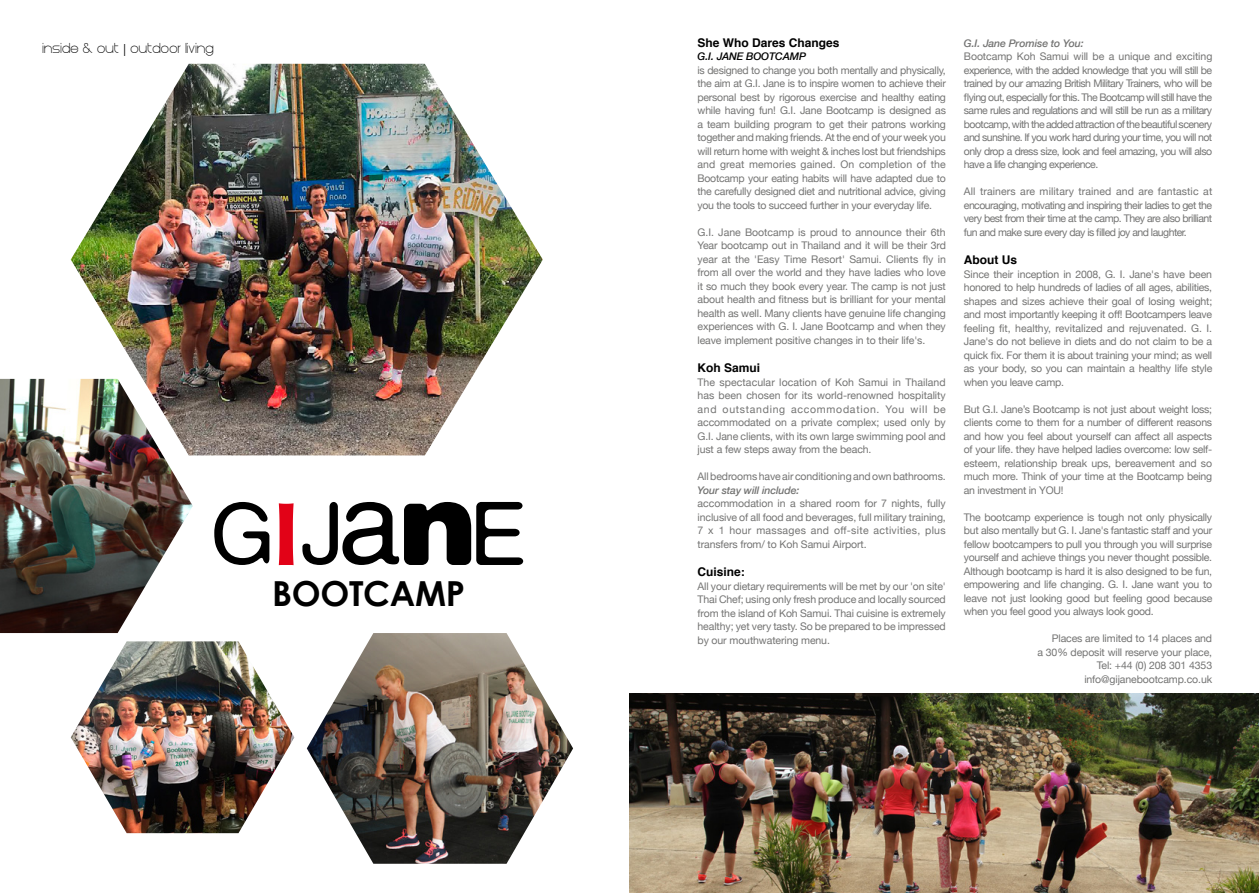
<style>
.page{position:relative;width:1259px;height:893px;background:#fff}
.page>*{position:absolute;margin:0;border:0;box-sizing:border-box;transform-origin:0 0}
.t1{font:90px "Nordica";color:#000}
.t2{font:700 34.5px "Century Gothic";letter-spacing:-.01em;color:#000}
.t3{font:700 12px "Helvetica";color:#000}
.t4{font:12px "Steiner";letter-spacing:.03em;color:#000}
.t5{font:10.5px/13.5px "Helvetica Neue";letter-spacing:-.01em;color:#747473;text-align:justify}
.t6{font:italic 500 10.5px "Helvetica Neue";letter-spacing:-.01em;color:#747473}
.t7{font:italic 500 10.5px "Helvetica Neue";letter-spacing:-.01em;color:#000}
.s1{font-family:"Minion Pro"}
.s2{font-family:"Optima";font-weight:700;color:#e20217}
</style>
<div class="page">
<img style="left:71px;top:64px;width:472px;height:391px">
<img style="left:307px;top:633px;width:266px;height:231px">
<img style="left:71px;top:641px;width:223px;height:192px">
<img style="left:0;top:379px;width:193px;height:254px">
<img style="left:629px;top:693px;width:630px;height:200px">
<p class="t4" style="left:43px;top:42px;width:173px">inside &amp; out <span class="s1">|</span> outdoor living</p>
<h1 class="t1" style="left:211px;top:490px;width:316px">G<span class="s2">i</span>JANE</h1>
<h2 class="t2" style="left:272px;top:572px;width:194px">BOOTCAMP</h2>
<p class="t3" style="left:697px;top:33px;width:144px">She Who Dares Changes</p>
<p class="t7" style="left:697px;top:47px;width:110px">G.I. Jane Bootcamp</p>
<p class="t5" style="left:697px;top:64px;width:250px">is designed to change you both mentally and physically, the aim at G.I. Jane is to inspire women to achieve their personal best by rigorous exercise and healthy eating while having fun! G.I. Jane Bootcamp is designed as a team building program to get their patrons working together and making friends. At the end of your week you will return home with weight &amp; inches lost but friendships and great memories gained. On completion of the Bootcamp your eating habits will have adapted due to the carefully designed diet and nutritional advice, giving you the tools to succeed further in your everyday life.</p>
<p class="t5" style="left:697px;top:226px;width:250px">G.I. Jane Bootcamp is proud to announce their 6th Year bootcamp out in Thailand and it will be their 3rd year at the 'Easy Time Resort' Samui. Clients fly in from all over the world and they have ladies who love it so much they book every year. The camp is not just about health and fitness but is brilliant for your mental health as well. Many clients have genuine life changing experiences with G. I. Jane Bootcamp and when they leave implement positive changes in to their life's.</p>
<p class="t3" style="left:697px;top:358px;width:64px">Koh Samui</p>
<p class="t5" style="left:697px;top:376px;width:250px">The spectacular location of Koh Samui in Thailand has been chosen for its world-renowned hospitality and outstanding accommodation. You will be accommodated on a private complex; used only by G.I. Jane clients, with its own large swimming pool and just a few steps away from the beach.</p>
<p class="t5" style="left:697px;top:470px;width:250px">All bedrooms have air conditioning and own bathrooms.</p>
<p class="t6" style="left:697px;top:481px;width:103px">Your stay will include:</p>
<p class="t5" style="left:697px;top:497px;width:250px">accommodation in a shared room for 7 nights, fully inclusive of all food and beverages, full military training, 7 x 1 hour massages and off-site activities, plus transfers from/ to Koh Samui Airport.</p>
<p class="t3" style="left:697px;top:562px;width:49px">Cuisine:</p>
<p class="t5" style="left:697px;top:580px;width:250px">All your dietary requirements will be met by our 'on site' Thai Chef; using only fresh produce and locally sourced from the island of Koh Samui. Thai cuisine is extremely healthy; yet very tasty. So be prepared to be impressed by our mouthwatering menu.</p>
<p class="t6" style="left:964px;top:34px;width:121px">G.I. Jane Promise to You:</p>
<p class="t5" style="left:964px;top:50px;width:250px">Bootcamp Koh Samui will be a unique and exciting experience, with the added knowledge that you will still be trained by our amazing British Military Trainers, who will be flying out, especially for this. The Bootcamp will still have the same rules and regulations and will still be run as a military bootcamp, with the added attraction of the beautiful scenery and sunshine. If you work hard during your time, you will not only drop a dress size, look and feel amazing, you will also have a life changing experience.</p>
<p class="t5" style="left:964px;top:185px;width:250px">All trainers are military trained and are fantastic at encouraging, motivating and inspiring their ladies to get the very best from their time at the camp. They are also brilliant fun and make sure every day is filled joy and laughter.</p>
<p class="t3" style="left:964px;top:250px;width:55px">About Us</p>
<p class="t5" style="left:964px;top:268px;width:250px">Since their inception in 2008, G. I. Jane's have been honored to help hundreds of ladies of all ages, abilities, shapes and sizes achieve their goal of losing weight; and most importantly keeping it off! Bootcampers leave feeling fit, healthy, revitalized and rejuvenated. G. I.<br>Jane's do not believe in diets and do not claim to be a quick fix. For them it is about training your mind; as well as your body, so you can maintain a healthy life style when you leave camp.</p>
<p class="t5" style="left:964px;top:403px;width:250px">But G.I. Jane’s Bootcamp is not just about weight loss; clients come to them for a number of different reasons and how you feel about yourself can affect all aspects of your life. they have helped ladies overcome: low self&shy;esteem, relationship break ups, bereavement and so much more. Think of your time at the Bootcamp being an investment in YOU!</p>
<p class="t5" style="left:964px;top:511px;width:250px">The bootcamp experience is tough not only physically but also mentally but G. I. Jane's fantastic staff and your fellow bootcampers to pull you through you will surprise yourself and achieve things you never thought possible.<br>Although bootcamp is hard it is also designed to be fun, empowering and life changing. G. I. Jane want you to leave not just looking good but feeling good because when you feel good you always look good.</p>
<p class="t5" style="left:1037px;top:632px;width:176px;text-align:right">Places are limited to 14 places and<br>a 30% deposit will reserve your place,<br>Tel: +44 (0) 208 301 4353 info@gijanebootcamp.co.uk</p>
</div>
